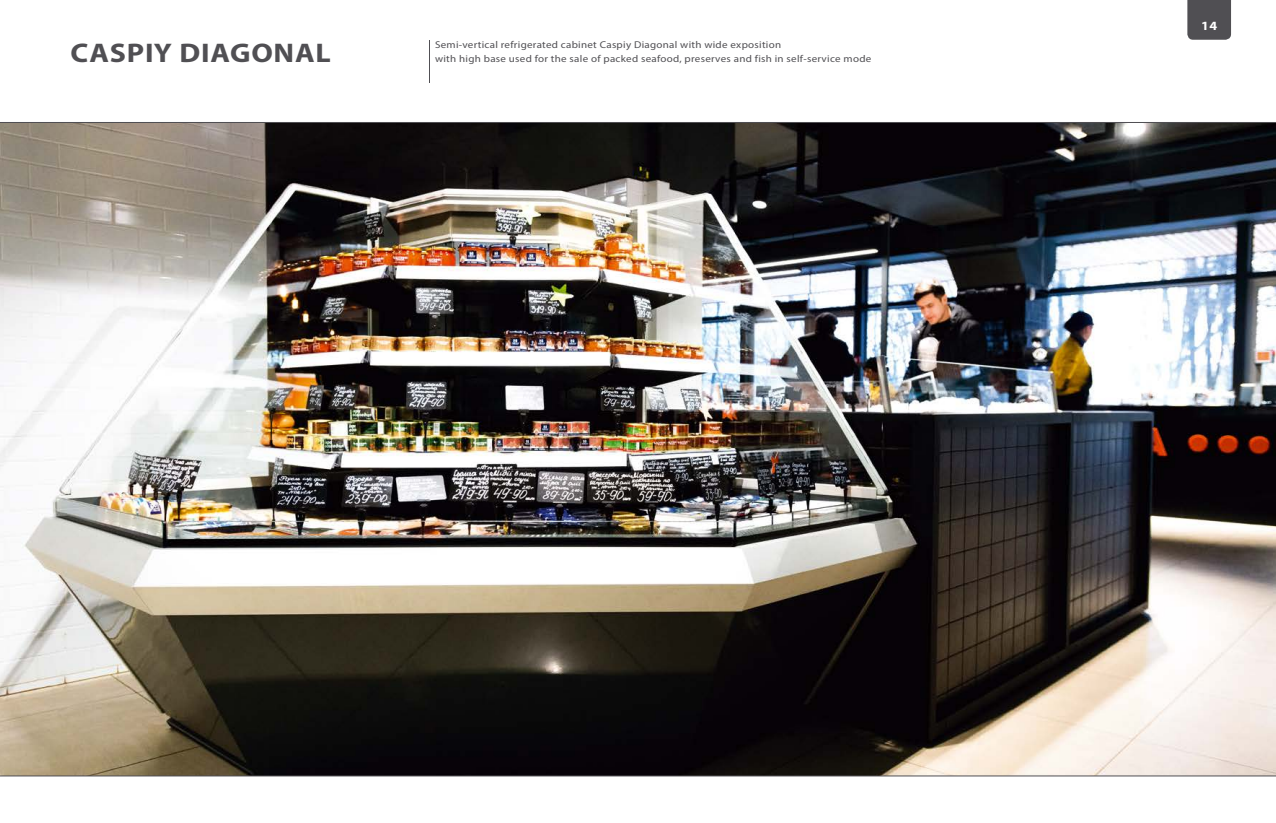
<style>
.page{position:relative;width:1276px;height:823px;background:#fff}
.page>*{position:absolute;margin:0;border:0;box-sizing:border-box;transform-origin:0 0}
.t1{font:700 27px "Myriad Pro";letter-spacing:.025em;color:#504f53;scale:1.11 1}
.t2{font:700 12.6px "Myriad Pro";color:#fff;scale:1.11 1}
.t3{font:9.9px "Myriad Pro";letter-spacing:.025em;color:#504f53;scale:1.11 1}
</style>
<div class="page">
<div style="left:1187px;top:0;width:44px;height:40px;background:#504f53"></div>
<hr style="left:429px;top:40px;width:1px;height:42px;background:#504f53">
<img style="left:0;top:122px;width:1276px;height:653px">
<p class="t3" style="left:435px;top:39px;width:313px">Semi-vertical refrigerated cabinet Caspiy Diagonal with wide exposition</p>
<h1 class="t1" style="left:71px;top:35px;width:236px">CASPIY DIAGONAL</h1>
<p class="t3" style="left:435px;top:53px;width:394px">with high base used for the sale of packed seafood, preserves and fish in self-service mode</p>
<p class="t2" style="left:1201px;top:18px;width:16px">14</p>
</div>
